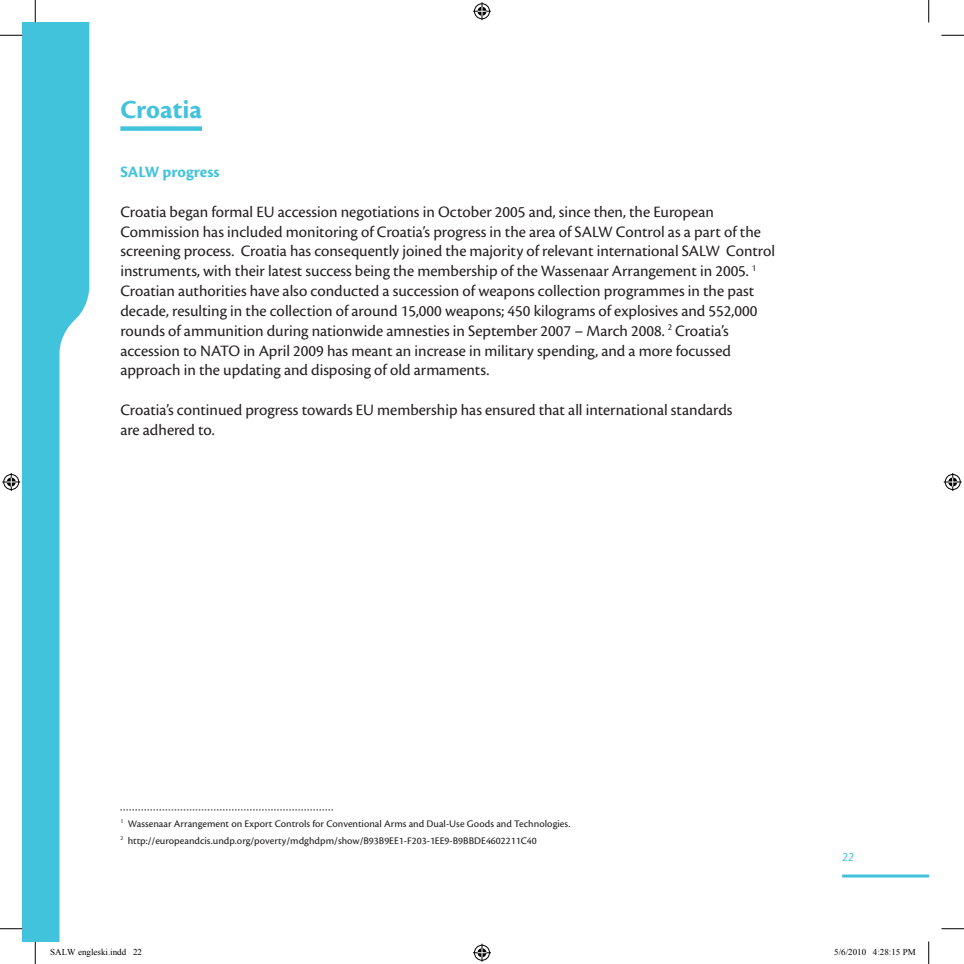
<style>
.page{position:relative;width:964px;height:964px;background:#fff}
.page>*{position:absolute;margin:0;border:0;box-sizing:border-box;transform-origin:0 0}
.t1{font:700 27px "Cronos Pro";color:#42c3dc}
.t2{font:16.5px/19.8px "Cronos Pro";color:#231f20}
.t3{font:700 16.5px "Cronos Pro";color:#42c3dc}
.t4{font:italic 13.5px "Cronos Pro";color:#42c3dc}
.t5{font:10.5px/16.8px "Cronos Pro Capt";color:#231f20}
.t6{font:9px "Times New Roman";color:#000}
</style>
<div class="page">
<svg style="left:22px;top:22px;width:67px;height:919px;fill:#42c3dc"></svg>
<hr style="left:842px;top:874px;width:86px;height:3px;background:#42c3dc">
<div style="left:120px;top:126px;width:82px;height:5px;background:#42c3dc"></div>
<svg style="left:120px;top:809px;width:213px;height:1px"></svg>
<svg style="left:0;top:35px;width:22px;height:1px"></svg>
<svg style="left:941px;top:35px;width:22px;height:1px"></svg>
<svg style="left:0;top:928px;width:22px;height:1px"></svg>
<svg style="left:941px;top:928px;width:22px;height:1px"></svg>
<svg style="left:35px;top:0;width:1px;height:22px"></svg>
<svg style="left:35px;top:941px;width:1px;height:22px"></svg>
<svg style="left:928px;top:0;width:1px;height:22px"></svg>
<svg style="left:928px;top:941px;width:1px;height:22px"></svg>
<svg style="left:473px;top:2px;width:18px;height:18px"></svg>
<svg style="left:473px;top:943px;width:18px;height:18px"></svg>
<svg style="left:2px;top:473px;width:18px;height:18px"></svg>
<svg style="left:943px;top:473px;width:18px;height:18px"></svg>
<h1 class="t1" style="left:120px;top:94px;width:83px">Croatia</h1>
<p class="t3" style="left:120px;top:163px;width:101px">SALW progress</p>
<p class="t2" style="left:120px;top:202px;width:656px">Croatia began formal EU accession negotiations in October 2005 and, since then, the European Commission has included monitoring of Croatia’s progress in the area of SALW Control as a part of the screening process. Croatia has consequently joined the majority of relevant international SALW Control instruments, with their latest success being the membership of the Wassenaar Arrangement in 2005. <sup>1<br></sup>Croatian authorities have also conducted a succession of weapons collection programmes in the past decade, resulting in the collection of around 15,000 weapons; 450 kilograms of explosives and 552,000 rounds of ammunition during nationwide amnesties in September 2007 – March 2008. <sup>2</sup> Croatia’s accession to NATO in April 2009 has meant an increase in military spending, and a more focussed approach in the updating and disposing of old armaments.</p>
<p class="t2" style="left:120px;top:400px;width:613px">Croatia’s continued progress towards EU membership has ensured that all international standards are adhered to.</p>
<p class="t5" style="left:120px;top:815px;width:451px"><sup>1</sup> Wassenaar Arrangement on Export Controls for Conventional Arms and Dual-Use Goods and Technologies.<br><sup>2</sup> http://europeandcis.undp.org/poverty/mdghdpm/show/B93B9EE1-F203-1EE9-B9BBDE4602211C40</p>
<p class="t4" style="left:842px;top:848px;width:13px">22</p>
<p class="t6" style="left:50px;top:945px;width:93px">SALW engleski.indd 22</p>
<p class="t6" style="left:834px;top:945px;width:83px">5/6/2010 4:28:15 PM</p>
</div>
